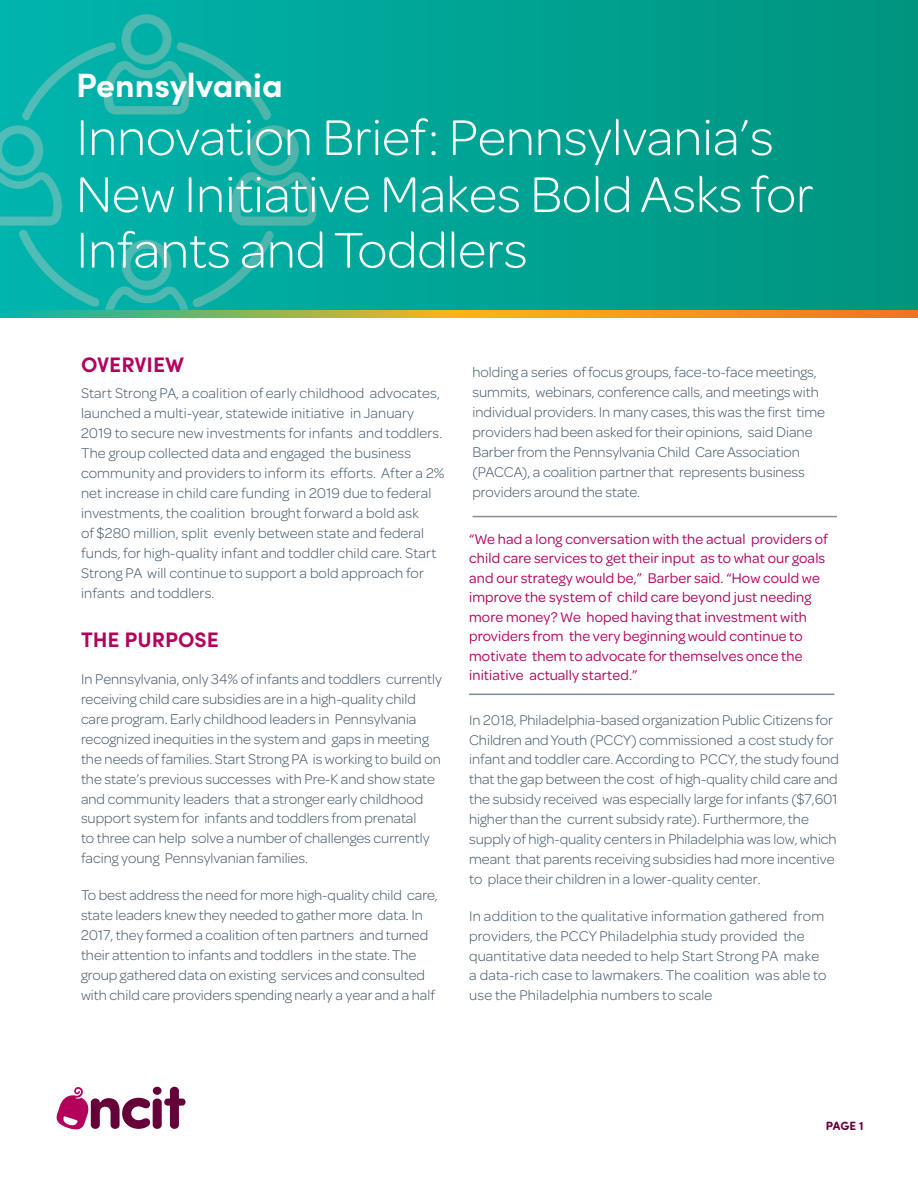
<style>
.page{position:relative;width:918px;height:1188px;background:#fff}
.page>*{position:absolute;margin:0;border:0;box-sizing:border-box;transform-origin:0 0}
.t1{font:300 53.4px/56.2px "Omnes";color:#fff}
.t2{font:700 33.75px "Sofia Pro";color:#fff}
.t3{font:700 21px "Sofia Pro";color:#b4015c}
.t4{font:300 15px/20px "Omnes";color:#3f5567}
.t5{font:15px/19.5px "Omnes";letter-spacing:.01em;color:#b4015c}
.t6{font:700 12px "Sofia Pro Soft";color:#650038}
</style>
<div class="page">
<svg style="left:56px;top:1087px;width:130px;height:43px"></svg>
<svg style="left:0;top:309px;width:918px;height:9px;background:#a8a345"></svg>
<hr style="left:469px;top:694px;width:365px;height:1px;background:#768d99">
<div style="left:0;top:0;width:918px;height:309px;background:linear-gradient(to right,#00b5ae,#00947e)"></div>
<svg style="left:122px;top:14px;width:50px;height:47px;background:#25b3aa"></svg>
<svg style="left:116px;top:61px;width:60px;height:53px;background:#1bb2a9"></svg>
<svg style="left:249px;top:125px;width:50px;height:47px;background:#24afa4"></svg>
<svg style="left:231px;top:172px;width:86px;height:54px;background:#1faea3"></svg>
<svg style="left:0;top:125px;width:43px;height:47px;background:#24b8b1"></svg>
<svg style="left:0;top:172px;width:62px;height:54px;background:#1fb7b0"></svg>
<svg style="left:122px;top:240px;width:50px;height:46px;background:#25b3aa"></svg>
<svg style="left:105px;top:286px;width:83px;height:23px;background:#22b3aa"></svg>
<svg style="left:105px;top:309px;width:84px;height:2px"></svg>
<svg style="left:176px;top:42px;width:96px;height:78px;background:#0eaea4"></svg>
<svg style="left:18px;top:230px;width:82px;height:77px;background:#0bb3ac"></svg>
<svg style="left:192px;top:231px;width:82px;height:76px;background:#0bada3"></svg>
<svg style="left:21px;top:42px;width:95px;height:78px;background:#0eb4ac"></svg>
<hr style="left:472px;top:516px;width:365px;height:1px;background:#3f5567">
<h2 class="t2" style="left:76px;top:59px;width:208px">Pennsylvania</h2>
<h1 class="t1" style="left:76px;top:106px;width:739px">Innovation Brief: Pennsylvania’s<br>New Initiative Makes Bold Asks for<br>Infants and Toddlers</h1>
<h3 class="t3" style="left:81px;top:349px;width:105px">OVERVIEW</h3>
<p class="t4" style="left:81px;top:383px;width:365px">Start Strong PA, a coalition of early childhood advocates, launched a multi-year, statewide initiative in January 2019 to secure new investments for infants and toddlers.<br>The group collected data and engaged the business community and providers to inform its efforts. After a 2% net increase in child care funding in 2019 due to federal investments, the coalition brought forward a bold ask<br>of $280 million, split evenly between state and federal funds, for high-quality infant and toddler child care. Start Strong PA will continue to support a bold approach for infants and toddlers.</p>
<h3 class="t3" style="left:81px;top:624px;width:139px">THE PURPOSE</h3>
<p class="t4" style="left:81px;top:668px;width:363px">In Pennsylvania, only 34% of infants and toddlers currently receiving child care subsidies are in a high-quality child care program. Early childhood leaders in Pennsylvania recognized inequities in the system and gaps in meeting the needs of families. Start Strong PA is working to build on the state’s previous successes with Pre-K and show state and community leaders that a stronger early childhood support system for infants and toddlers from prenatal<br>to three can help solve a number of challenges currently facing young Pennsylvanian families.</p>
<p class="t4" style="left:81px;top:884px;width:358px">To best address the need for more high-quality child care, state leaders knew they needed to gather more data. In 2017, they formed a coalition of ten partners and turned their attention to infants and toddlers in the state. The group gathered data on existing services and consulted with child care providers spending nearly a year and a half</p>
<p class="t4" style="left:472px;top:362px;width:354px">holding a series of focus groups, face-to-face meetings, summits, webinars, conference calls, and meetings with individual providers. In many cases, this was the first time providers had been asked for their opinions, said Diane Barber from the Pennsylvania Child Care Association (PACCA), a coalition partner that represents business providers around the state.</p>
<p class="t5" style="left:469px;top:528px;width:361px">“We had a long conversation with the actual providers of child care services to get their input as to what our goals and our strategy would be,” Barber said. “How could we improve the system of child care beyond just needing more money? We hoped having that investment with providers from the very beginning would continue to motivate them to advocate for themselves once the initiative actually started.”</p>
<p class="t4" style="left:469px;top:709px;width:371px">In 2018, Philadelphia-based organization Public Citizens for Children and Youth (PCCY) commissioned a cost study for infant and toddler care. According to PCCY, the study found that the gap between the cost of high-quality child care and the subsidy received was especially large for infants ($7,601 higher than the current subsidy rate). Furthermore, the supply of high-quality centers in Philadelphia was low, which meant that parents receiving subsidies had more incentive to place their children in a lower-quality center.</p>
<p class="t4" style="left:469px;top:905px;width:359px">In addition to the qualitative information gathered from providers, the PCCY Philadelphia study provided the quantitative data needed to help Start Strong PA make a data-rich case to lawmakers. The coalition was able to use the Philadelphia numbers to scale</p>
<p class="t6" style="left:826px;top:1117px;width:39px">PAGE 1</p>
</div>
